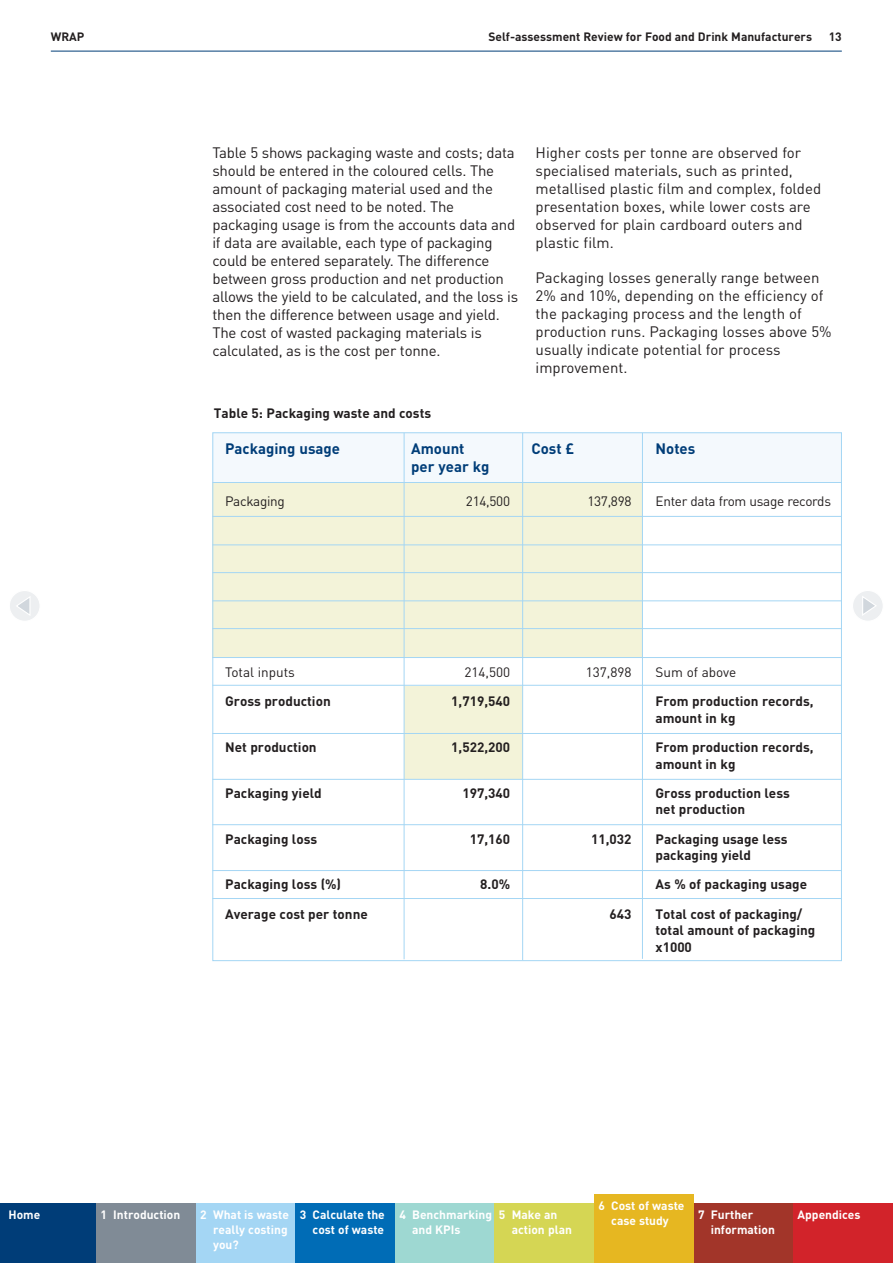
<style>
.page{position:relative;width:893px;height:1263px;background:#fff}
.page>*{position:absolute;margin:0;border:0;box-sizing:border-box;transform-origin:0 0}
.t1{font:15px/18px "DINOT";letter-spacing:-.015em;color:#231f20}
.t2{font:700 15px "DINOT";color:#003d78}
.t3{font:700 13.5px/16.5px "DINOT";color:#231f20}
.t4{font:13.5px "DINOT";letter-spacing:-.02em;color:#231f20}
.t5{font:13.5px "DINOT";color:#231f20}
.t6{font:700 12px/15px "DINOT";color:#fff}
.t7{font:700 12px "DINOT";color:#231f20}
</style>
<div class="page">
<hr style="left:51px;top:51px;width:791px;height:1px;background:#003d78">
<svg style="left:10px;top:591px;width:29px;height:30px"></svg>
<svg style="left:853px;top:591px;width:30px;height:30px"></svg>
<div style="left:0;top:1203px;width:97px;height:60px;background:#003d78"></div>
<div style="left:97px;top:1203px;width:99px;height:60px;background:#808b96"></div>
<div style="left:196px;top:1203px;width:100px;height:60px;background:#a4d6f4"></div>
<div style="left:296px;top:1203px;width:99px;height:60px;background:#006cb6"></div>
<div style="left:395px;top:1203px;width:100px;height:60px;background:#9ed8d2"></div>
<div style="left:495px;top:1203px;width:99px;height:60px;background:#d5d654"></div>
<div style="left:594px;top:1195px;width:100px;height:68px;background:#e6b721"></div>
<div style="left:694px;top:1203px;width:99px;height:60px;background:#a23529"></div>
<div style="left:793px;top:1203px;width:100px;height:60px;background:#d2232a"></div>
<div style="left:212px;top:432px;width:630px;height:50px;background:#f4f9fd"></div>
<div style="left:212px;top:483px;width:431px;height:175px;background:#f3f3d9"></div>
<div style="left:404px;top:686px;width:119px;height:93px;background:#f3f3d9"></div>
<hr style="left:212px;top:482px;width:630px;height:1px;background:#a4d6f4">
<hr style="left:212px;top:545px;width:630px;height:1px;background:#a4d6f4">
<hr style="left:212px;top:572px;width:630px;height:1px;background:#a4d6f4">
<hr style="left:212px;top:516px;width:630px;height:1px;background:#a4d6f4">
<hr style="left:212px;top:600px;width:630px;height:1px;background:#a4d6f4">
<hr style="left:212px;top:628px;width:630px;height:1px;background:#a4d6f4">
<hr style="left:212px;top:657px;width:630px;height:1px;background:#a4d6f4">
<hr style="left:212px;top:685px;width:630px;height:1px;background:#a4d6f4">
<hr style="left:212px;top:733px;width:630px;height:1px;background:#a4d6f4">
<hr style="left:212px;top:779px;width:630px;height:1px;background:#a4d6f4">
<hr style="left:212px;top:824px;width:630px;height:1px;background:#a4d6f4">
<hr style="left:212px;top:870px;width:630px;height:1px;background:#a4d6f4">
<hr style="left:212px;top:898px;width:630px;height:1px;background:#a4d6f4">
<hr style="left:404px;top:433px;width:1px;height:526px;background:#a4d6f4">
<hr style="left:522px;top:433px;width:1px;height:527px;background:#a4d6f4">
<hr style="left:642px;top:433px;width:1px;height:526px;background:#a4d6f4">
<p class="t7" style="left:51px;top:32px;width:35px">WRAP</p>
<p class="t7" style="left:488px;top:32px;width:325px">Self-assessment Review for Food and Drink Manufacturers</p>
<p class="t7" style="left:829px;top:32px;width:15px">13</p>
<p class="t1" style="left:212px;top:146px;width:307px">Table 5 shows packaging waste and costs; data should be entered in the coloured cells. The amount of packaging material used and the associated cost need to be noted. The packaging usage is from the accounts data and if data are available, each type of packaging could be entered separately. The difference between gross production and net production allows the yield to be calculated, and the loss is then the difference between usage and yield.<br>The cost of wasted packaging materials is calculated, as is the cost per tonne.</p>
<p class="t1" style="left:536px;top:146px;width:287px">Higher costs per tonne are observed for specialised materials, such as printed, metallised plastic film and complex, folded presentation boxes, while lower costs are observed for plain cardboard outers and plastic film.</p>
<p class="t1" style="left:536px;top:271px;width:298px">Packaging losses generally range between 2% and 10%, depending on the efficiency of the packaging process and the length of production runs. Packaging losses above 5% usually indicate potential for process improvement.</p>
<p class="t3" style="left:214px;top:407px;width:219px">Table 5: Packaging waste and costs</p>
<p class="t2" style="left:225px;top:444px;width:116px">Packaging usage</p>
<p class="t2" style="left:411px;top:444px;width:55px">Amount</p>
<p class="t2" style="left:531px;top:444px;width:44px">Cost £</p>
<p class="t2" style="left:655px;top:444px;width:41px">Notes</p>
<p class="t2" style="left:411px;top:462px;width:80px">per year kg</p>
<p class="t4" style="left:225px;top:496px;width:61px">Packaging</p>
<p class="t4" style="left:466px;top:496px;width:46px">214,500</p>
<p class="t4" style="left:587px;top:496px;width:46px">137,898</p>
<p class="t4" style="left:655px;top:496px;width:177px">Enter data from usage records</p>
<p class="t5" style="left:225px;top:667px;width:71px">Total inputs</p>
<p class="t4" style="left:464px;top:667px;width:47px">214,500</p>
<p class="t4" style="left:586px;top:667px;width:47px">137,898</p>
<p class="t5" style="left:655px;top:667px;width:82px">Sum of above</p>
<p class="t3" style="left:225px;top:695px;width:107px">Gross production</p>
<p class="t3" style="left:451px;top:695px;width:60px">1,719,540</p>
<p class="t3" style="left:655px;top:695px;width:160px">From production records, amount in kg</p>
<p class="t3" style="left:225px;top:741px;width:93px">Net production</p>
<p class="t3" style="left:451px;top:741px;width:60px">1,522,200</p>
<p class="t3" style="left:655px;top:741px;width:160px">From production records, amount in kg</p>
<p class="t3" style="left:225px;top:786px;width:98px">Packaging yield</p>
<p class="t3" style="left:462px;top:786px;width:49px">197,340</p>
<p class="t3" style="left:655px;top:786px;width:136px">Gross production less net production</p>
<p class="t3" style="left:225px;top:832px;width:94px">Packaging loss</p>
<p class="t3" style="left:470px;top:832px;width:42px">17,160</p>
<p class="t3" style="left:591px;top:832px;width:42px">11,032</p>
<p class="t3" style="left:655px;top:832px;width:134px">Packaging usage less packaging yield</p>
<p class="t3" style="left:225px;top:878px;width:117px">Packaging loss (%)</p>
<p class="t3" style="left:480px;top:878px;width:31px">8.0%</p>
<p class="t3" style="left:655px;top:878px;width:153px">As % of packaging usage</p>
<p class="t3" style="left:225px;top:907px;width:144px">Average cost per tonne</p>
<p class="t3" style="left:609px;top:907px;width:23px">643</p>
<p class="t3" style="left:655px;top:907px;width:161px">Total cost of packaging/ total amount of packaging x1000</p>
<p class="t6" style="left:8px;top:1208px;width:33px">Home</p>
<p class="t6" style="left:101px;top:1209px;width:81px">1 Introduction</p>
<p class="t6" style="left:213px;top:1209px;width:77px;text-align:justify;text-indent:-13px">2 What is waste really costing you?</p>
<p class="t6" style="left:300px;top:1209px;width:86px;text-align:right">3 Calculate the cost of waste</p>
<p class="t6" style="left:412px;top:1209px;width:81px;text-indent:-13px">4 Benchmarking and KPIs</p>
<p class="t6" style="left:512px;top:1209px;width:62px;text-indent:-13px">5 Make an action plan</p>
<p class="t6" style="left:598px;top:1199px;width:88px;text-align:center">6 Cost of waste case study</p>
<p class="t6" style="left:711px;top:1209px;width:66px;text-indent:-13px">7 Further information</p>
<p class="t6" style="left:797px;top:1209px;width:64px">Appendices</p>
</div>
